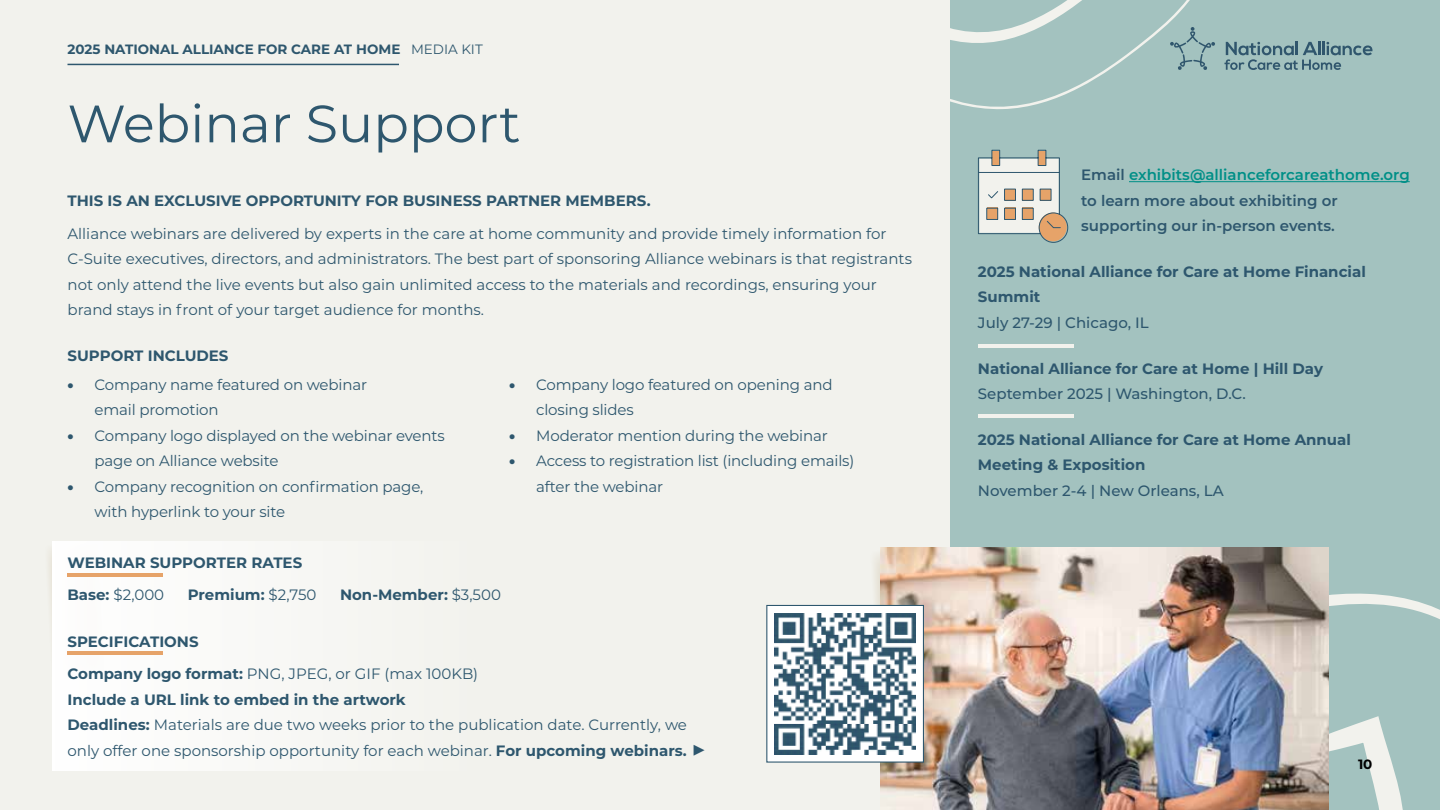
<style>
.page{position:relative;width:1440px;height:810px;background:#f2f2ed}
.page>*{position:absolute;margin:0;border:0;box-sizing:border-box;transform-origin:0 0}
.t1{font:52.5px "Montserrat";color:#2e576e}
.t2{font:15px/25.5px "Montserrat";letter-spacing:-.01em;color:#2e576e}
.t3{font:700 15px/32.2px "Montserrat";color:#2e576e}
.t4{font:600 15px/25.5px "Montserrat";color:#2e576e}
.t5{font:500 15px "Montserrat";color:#2e576e}
.t6{font:700 13.5px "Montserrat";color:#2e576e}
.t7{font:700 13.5px "Montserrat";color:#000}
.s1{font-weight:400}
.s2{font-weight:900}
.s3{font-weight:700}
.s4{font-weight:700;font-size:25.5px}
.s5{color:#008f87}
</style>
<div class="page">
<svg style="left:49px;top:541px;width:56px;height:76px"></svg>
<div style="left:52px;top:542px;width:437px;height:229px;background:#f8f8f6"></div>
<hr style="left:68px;top:573px;width:95px;height:4px;background:#e6a369">
<hr style="left:68px;top:651px;width:95px;height:4px;background:#e6a369">
<div style="left:951px;top:0;width:489px;height:810px;background:#a3c2bf"></div>
<svg style="left:1329px;top:744px;width:74px;height:66px"></svg>
<svg style="left:1329px;top:593px;width:111px;height:151px"></svg>
<svg style="left:870px;top:556px;width:10px;height:49px"></svg>
<img style="left:880px;top:548px;width:449px;height:262px">
<div style="left:767px;top:605px;width:156px;height:157px;background:#fff"></div>
<img style="left:775px;top:613px;width:140px;height:141px">
<div style="left:766px;top:605px;width:158px;height:158px;border:1px solid #2e576e"></div>
<hr style="left:1129px;top:181px;width:281px;height:1px;background:#008f87">
<hr style="left:978px;top:344px;width:96px;height:4px;background:#f2f2ed">
<hr style="left:978px;top:414px;width:96px;height:4px;background:#f2f2ed">
<svg style="left:978px;top:149px;width:91px;height:94px"></svg>
<svg style="left:1224px;top:41px;width:148px;height:29px"></svg>
<svg style="left:951px;top:0;width:264px;height:110px"></svg>
<hr style="left:68px;top:64px;width:331px;height:1px;background:#2e576e">
<p class="t6" style="left:68px;top:39px;width:417px">2025 NATIONAL ALLIANCE FOR CARE AT HOME <span class="s1">MEDIA KIT</span></p>
<h1 class="t1" style="left:68px;top:88px;width:455px">Webinar Support</h1>
<p class="t3" style="left:68px;top:184px;width:585px">THIS IS AN EXCLUSIVE OPPORTUNITY FOR BUSINESS PARTNER MEMBERS.</p>
<p class="t2" style="left:68px;top:220px;width:846px">Alliance webinars are delivered by experts in the care at home community and provide timely information for C-Suite executives, directors, and administrators. The best part of sponsoring Alliance webinars is that registrants not only attend the live events but also gain unlimited access to the materials and recordings, ensuring your brand stays in front of your target audience for months.</p>
<p class="t3" style="left:68px;top:339px;width:163px">SUPPORT INCLUDES</p>
<p class="t2" style="left:94px;top:371px;width:274px;text-indent:-27px"><span class="s2">•</span> Company name featured on webinar email promotion</p>
<p class="t2" style="left:94px;top:422px;width:352px;text-indent:-27px"><span class="s2">•</span> Company logo displayed on the webinar events page on Alliance website</p>
<p class="t2" style="left:94px;top:473px;width:330px;text-indent:-27px"><span class="s2">•</span> Company recognition on confirmation page, with hyperlink to your site</p>
<p class="t2" style="left:536px;top:371px;width:298px;text-indent:-27px"><span class="s2">•</span> Company logo featured on opening and closing slides</p>
<p class="t2" style="left:509px;top:422px;width:320px"><span class="s2">•</span> Moderator mention during the webinar</p>
<p class="t2" style="left:536px;top:447px;width:320px;text-indent:-27px"><span class="s2">•</span> Access to registration list (including emails) after the webinar</p>
<p class="t3" style="left:67px;top:546px;width:236px">WEBINAR SUPPORTER RATES<br>Base: <span class="s1">$2,000</span></p>
<p class="t3" style="left:188px;top:578px;width:130px">Premium: <span class="s1">$2,750</span></p>
<p class="t3" style="left:340px;top:578px;width:162px">Non-Member: <span class="s1">$3,500</span></p>
<p class="t3" style="left:67px;top:625px;width:412px">SPECIFICATIONS<br>Company logo format: <span class="s1">PNG, JPEG, or GIF (max 100KB)</span></p>
<p class="t2" style="left:67px;top:686px;width:640px"><span class="s3">Include a URL link to embed in the artwork<br>Deadlines:</span> Materials are due two weeks prior to the publication date. Currently, we only offer one sponsorship opportunity for each webinar. <span class="s3">For upcoming webinars.</span> <span class="s4">▶</span></p>
<p class="t4" style="left:1081px;top:161px;width:330px">Email <span class="s5">exhibits@allianceforcareathome.org </span>to learn more about exhibiting or supporting our in-person events.</p>
<p class="t3" style="left:978px;top:258px;width:389px;line-height:25.5px">2025 National Alliance for Care at Home Financial<br>Summit</p>
<p class="t5" style="left:978px;top:312px;width:172px">July 27-29 | Chicago, IL</p>
<p class="t3" style="left:978px;top:351px;width:347px">National Alliance for Care at Home | Hill Day</p>
<p class="t5" style="left:978px;top:383px;width:269px">September 2025 | Washington, D.C.</p>
<p class="t3" style="left:978px;top:426px;width:375px;line-height:25.5px">2025 National Alliance for Care at Home Annual<br>Meeting &amp; Exposition</p>
<p class="t5" style="left:978px;top:480px;width:247px">November 2-4 | New Orleans, LA</p>
<p class="t7" style="left:1358px;top:754px;width:16px">10</p>
</div>
